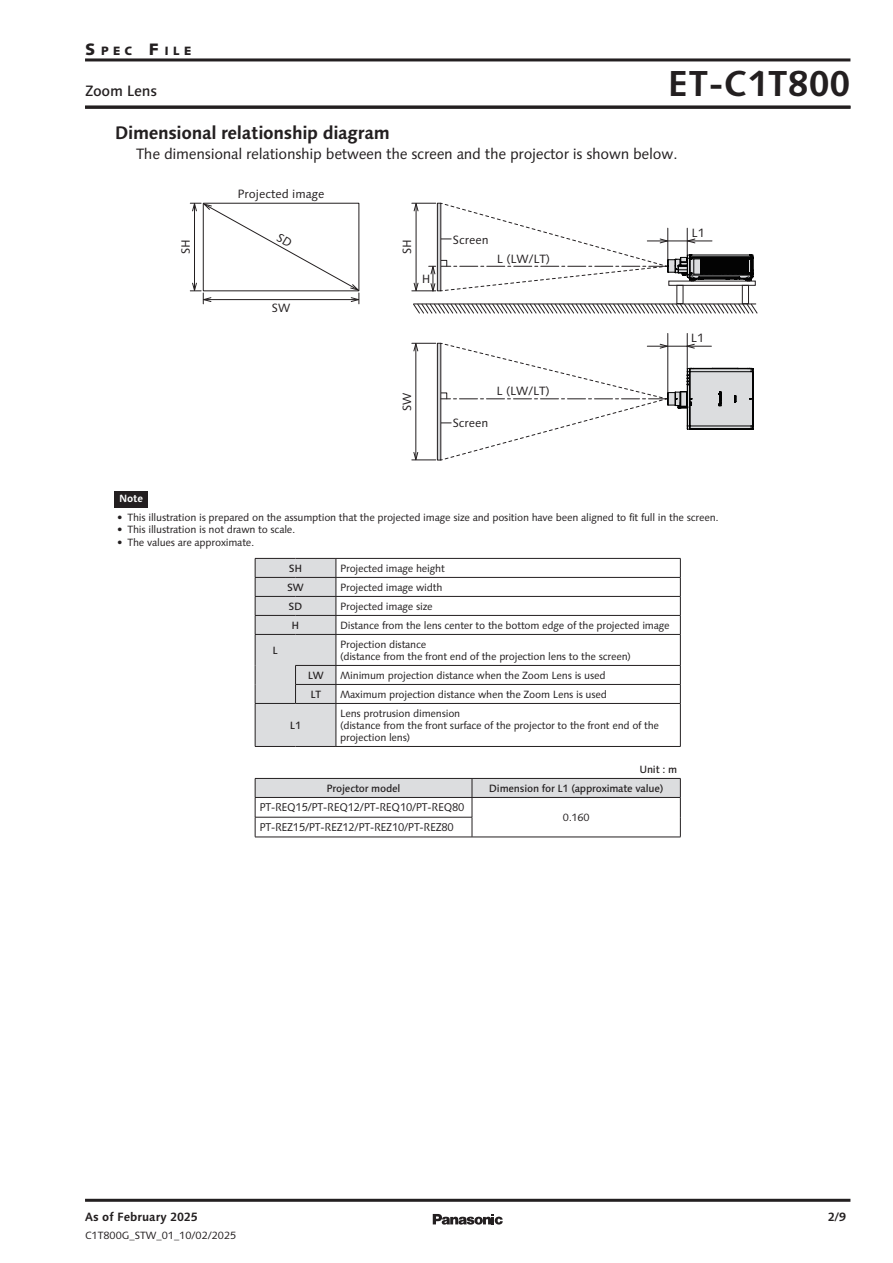
<style>
.page{position:relative;width:893px;height:1263px;background:#fff}
.page>*{position:absolute;margin:0;border:0;box-sizing:border-box;transform-origin:0 0}
.t1{font:700 36px "Syntax Next LT Pro";color:#231f20}
.t2{font:700 18px "Syntax Next LT Pro";letter-spacing:-.02em;color:#231f20}
.t3{font:15px "Syntax Next LT Pro";letter-spacing:-.02em;color:#231f20}
.t4{font:500 15px "Syntax Next LT Pro";letter-spacing:-.02em;color:#231f20}
.t5{font:12px "Syntax Next LT Pro";color:#231f20}
.t6{font:700 12px "Syntax Next LT Pro";color:#231f20}
.t7{font:800 12px "Syntax Next LT Pro";color:#231f20}
.t8{font:11.25px "Syntax Next LT Pro";letter-spacing:-.02em;color:#231f20;scale:.95 1}
.t9{font:10.5px/12px "Syntax Next LT Pro";letter-spacing:-.02em;color:#231f20}
.t10{font:500 10.5px "Syntax Next LT Pro";letter-spacing:-.02em;color:#231f20}
.t11{font:10.5px "Syntax Next LT Pro";color:#231f20}
.t12{font:700 10.5px "Syntax Next LT Pro";color:#fff}
.s1{font-size:16.5px}
.s2{font-weight:700}
</style>
<div class="page">
<hr style="left:753px;top:369px;width:1px;height:60px;background:#030303">
<div style="left:742px;top:285px;width:7px;height:19px;border:1px solid #231f20"></div>
<svg style="left:413px;top:303px;width:345px;height:11px"></svg>
<div style="left:669px;top:281px;width:86px;height:5px;border:1px solid #231f20"></div>
<hr style="left:667px;top:333px;width:1px;height:59px;background:#231f20">
<hr style="left:687px;top:333px;width:1px;height:35px;background:#231f20">
<svg style="left:412px;top:343px;width:341px;height:118px"></svg>
<svg style="left:412px;top:203px;width:341px;height:89px"></svg>
<div style="left:115px;top:491px;width:33px;height:16px;background:#231f20"></div>
<hr style="left:255px;top:746px;width:41px;height:1px;background:#231f20">
<hr style="left:296px;top:746px;width:40px;height:1px;background:#231f20">
<hr style="left:336px;top:558px;width:345px;height:1px;background:#231f20">
<hr style="left:336px;top:746px;width:345px;height:1px;background:#231f20">
<hr style="left:336px;top:577px;width:345px;height:1px;background:#231f20">
<hr style="left:336px;top:596px;width:345px;height:1px;background:#231f20">
<hr style="left:336px;top:615px;width:345px;height:1px;background:#231f20">
<svg style="left:680px;top:559px;width:1px;height:75px"></svg>
<hr style="left:336px;top:634px;width:345px;height:1px;background:#231f20">
<hr style="left:680px;top:635px;width:1px;height:30px;background:#231f20">
<hr style="left:336px;top:665px;width:345px;height:1px;background:#231f20">
<hr style="left:336px;top:684px;width:345px;height:1px;background:#231f20">
<svg style="left:255px;top:558px;width:82px;height:188px;background:#d2d3d5"></svg>
<svg style="left:680px;top:666px;width:1px;height:37px"></svg>
<hr style="left:255px;top:703px;width:41px;height:1px;background:#231f20">
<hr style="left:255px;top:704px;width:1px;height:42px;background:#231f20">
<hr style="left:296px;top:703px;width:40px;height:1px;background:#231f20">
<hr style="left:336px;top:703px;width:345px;height:1px;background:#231f20">
<hr style="left:336px;top:704px;width:1px;height:42px;background:#231f20">
<hr style="left:680px;top:704px;width:1px;height:42px;background:#231f20">
<svg style="left:255px;top:778px;width:426px;height:59px"></svg>
<hr style="left:255px;top:837px;width:217px;height:1px;background:#231f20">
<hr style="left:472px;top:837px;width:209px;height:1px;background:#231f20">
<hr style="left:85px;top:58px;width:765px;height:3px;background:#231f20">
<hr style="left:85px;top:106px;width:765px;height:3px;background:#231f20">
<hr style="left:85px;top:1199px;width:765px;height:3px;background:#231f20">
<svg style="left:433px;top:1214px;width:70px;height:10px"></svg>
<svg style="left:190px;top:203px;width:170px;height:101px"></svg>
<p class="t7" style="left:85px;top:43px;width:108px"><span class="s1">S</span> P E C <span class="s1">F</span> I L E</p>
<h3 class="t4" style="left:85px;top:81px;width:74px">Zoom Lens</h3>
<h1 class="t1" style="left:667px;top:60px;width:185px">ET-C1T800</h1>
<h2 class="t2" style="left:115px;top:121px;width:276px">Dimensional relationship diagram</h2>
<h3 class="t3" style="left:136px;top:144px;width:543px">The dimensional relationship between the screen and the projector is shown below.</h3>
<p class="t5" style="left:178px;top:254px;width:16px;rotate:-90deg">SH</p>
<p class="t5" style="left:238px;top:186px;width:89px">Projected image</p>
<p class="t5" style="left:272px;top:301px;width:20px">SW</p>
<p class="t5" style="left:400px;top:254px;width:16px;rotate:-90deg">SH</p>
<p class="t5" style="left:422px;top:271px;width:10px">H</p>
<p class="t5" style="left:453px;top:233px;width:37px">Screen</p>
<p class="t5" style="left:497px;top:251px;width:55px">L (LW/LT)</p>
<p class="t5" style="left:399px;top:411px;width:20px;rotate:-90deg">SW</p>
<p class="t5" style="left:453px;top:416px;width:37px">Screen</p>
<p class="t5" style="left:497px;top:383px;width:55px">L (LW/LT)</p>
<p class="t5" style="left:691px;top:225px;width:15px">L1</p>
<p class="t5" style="left:691px;top:330px;width:15px">L1</p>
<p class="t12" style="left:119px;top:492px;width:25px">Note</p>
<p class="t9" style="left:117px;top:511px;width:603px"><span class="s2">•</span> This illustration is prepared on the assumption that the projected image size and position have been aligned to fit full in the screen.</p>
<p class="t9" style="left:117px;top:524px;width:180px"><span class="s2">•</span> This illustration is not drawn to scale.</p>
<p class="t9" style="left:117px;top:536px;width:139px"><span class="s2">•</span> The values are approximate.</p>
<p class="t10" style="left:289px;top:561px;width:15px">SH</p>
<p class="t9" style="left:340px;top:562px;width:106px">Projected image height</p>
<p class="t10" style="left:287px;top:580px;width:18px">SW</p>
<p class="t9" style="left:340px;top:581px;width:104px">Projected image width</p>
<p class="t10" style="left:289px;top:599px;width:15px">SD</p>
<p class="t9" style="left:340px;top:600px;width:94px">Projected image size</p>
<p class="t10" style="left:292px;top:618px;width:9px">H</p>
<p class="t9" style="left:340px;top:619px;width:331px">Distance from the lens center to the bottom edge of the projected image</p>
<p class="t10" style="left:273px;top:643px;width:7px">L</p>
<p class="t9" style="left:340px;top:638px;width:292px">Projection distance<br>(distance from the front end of the projection lens to the screen)</p>
<p class="t10" style="left:308px;top:668px;width:18px">LW</p>
<p class="t9" style="left:340px;top:669px;width:267px">Minimum projection distance when the Zoom Lens is used</p>
<p class="t10" style="left:310px;top:687px;width:12px">LT</p>
<p class="t9" style="left:340px;top:688px;width:268px">Maximum projection distance when the Zoom Lens is used</p>
<p class="t10" style="left:290px;top:718px;width:13px">L1</p>
<p class="t9" style="left:340px;top:707px;width:320px">Lens protrusion dimension<br>(distance from the front surface of the projector to the front end of the projection lens)</p>
<p class="t10" style="left:639px;top:762px;width:39px">Unit : m</p>
<p class="t10" style="left:327px;top:781px;width:75px">Projector model</p>
<p class="t10" style="left:489px;top:781px;width:176px">Dimension for L1 (approximate value)</p>
<p class="t8" style="left:259px;top:800px;width:217px">PT-REQ15/PT-REQ12/PT-REQ10/PT-REQ80</p>
<p class="t9" style="left:563px;top:811px;width:28px">0.160</p>
<p class="t8" style="left:259px;top:820px;width:206px">PT-REZ15/PT-REZ12/PT-REZ10/PT-REZ80</p>
<p class="t6" style="left:85px;top:1209px;width:114px">As of February 2025</p>
<p class="t6" style="left:828px;top:1209px;width:20px">2/9</p>
<p class="t11" style="left:85px;top:1229px;width:153px">C1T800G_STW_01_10/02/2025</p>
</div>
